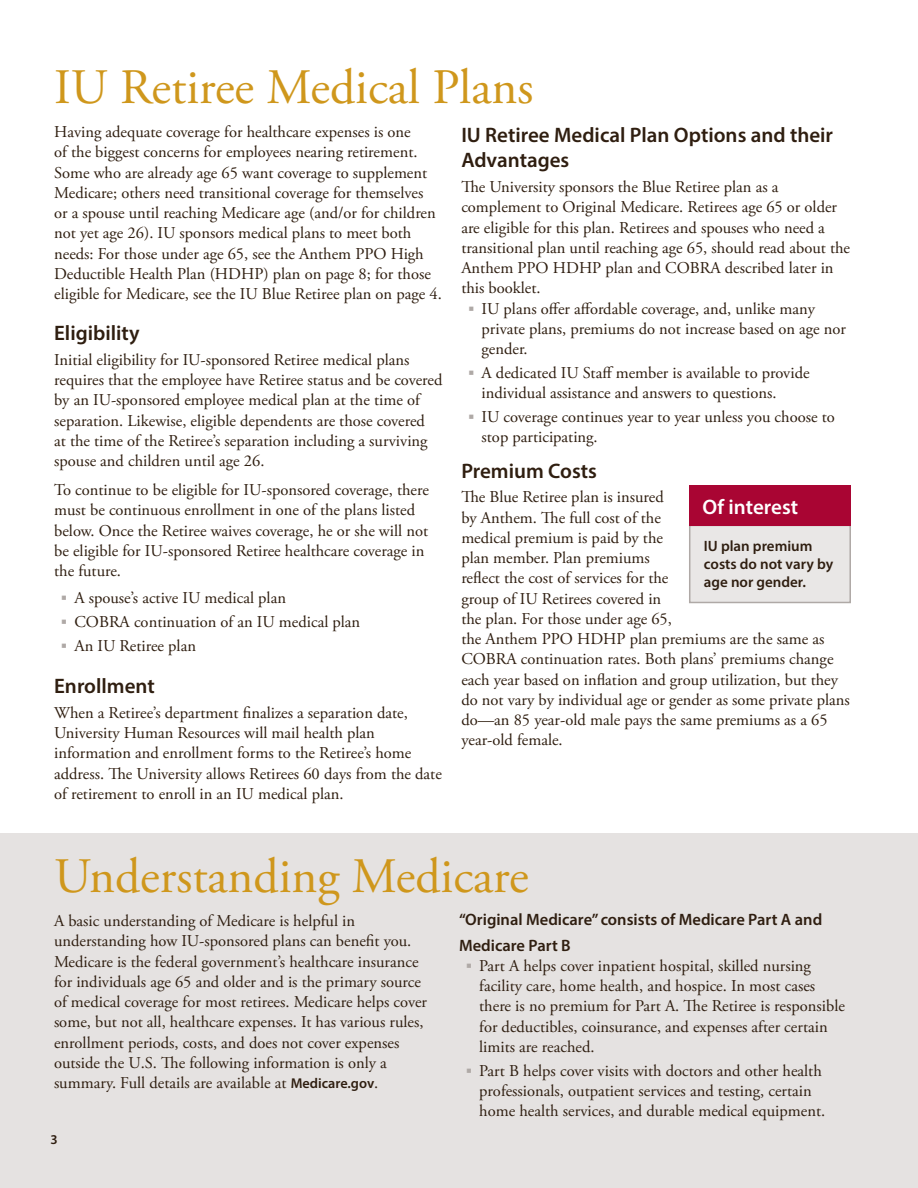
<style>
.page{position:relative;width:918px;height:1188px;background:#fff}
.page>*{position:absolute;margin:0;border:0;box-sizing:border-box;transform-origin:0 0}
.sections{font:49.5px "Adobe Garamond Pro";color:#cf971c}
.sub{font:600 21px/25.2px "Myriad Pro";color:#2f1e10}
.sub-2{font:600 21px "Myriad Pro";color:#fff}
.t1{font:16.5px/20.2px "Adobe Garamond Pro";color:#2f1e10}
.sub-3{font:600 16.5px/25.2px "Myriad Pro";color:#2f1e10}
.t2{font:600 15px/18px "Myriad Pro";color:#2f1e10}
.t3{font:600 13.5px "Myriad Pro";color:#2f1e10}
.s1{color:#afa9a6}
.s2{font-family:"Myriad Pro";font-weight:600;font-size:14.25px}
</style>
<div class="page">
<div style="left:0;top:834px;width:918px;height:354px;background:#e5e2e1"></div>
<div style="left:690px;top:525px;width:160px;height:77px;background:#e9e7e6"></div>
<div style="left:689px;top:525px;width:162px;height:78px;border:2px solid #afa9a6"></div>
<div style="left:689px;top:486px;width:162px;height:40px;background:#a90533"></div>
<h1 class="sections" style="left:54px;top:58px;width:481px">IU Retiree Medical Plans</h1>
<p class="t1" style="left:54px;top:122px;width:389px">Having adequate coverage for healthcare expenses is one<br>of the biggest concerns for employees nearing retirement.<br>Some who are already age 65 want coverage to supplement Medicare; others need transitional coverage for themselves<br>or a spouse until reaching Medicare age (and/or for children not yet age 26). IU sponsors medical plans to meet both needs: For those under age 65, see the Anthem PPO High Deductible Health Plan (HDHP) plan on page 8; for those eligible for Medicare, see the IU Blue Retiree plan on page 4.</p>
<h2 class="sub" style="left:54px;top:320px;width:87px">Eligibility</h2>
<p class="t1" style="left:54px;top:350px;width:390px">Initial eligibility for IU-sponsored Retiree medical plans requires that the employee have Retiree status and be covered by an IU-sponsored employee medical plan at the time of separation. Likewise, eligible dependents are those covered<br>at the time of the Retiree’s separation including a surviving spouse and children until age 26.</p>
<p class="t1" style="left:54px;top:480px;width:376px">To continue to be eligible for IU-sponsored coverage, there must be continuous enrollment in one of the plans listed below. Once the Retiree waives coverage, he or she will not be eligible for IU-sponsored Retiree healthcare coverage in the future.</p>
<p class="t1" style="left:61px;top:588px;width:227px"><span class="s1">▪</span> A spouse’s active IU medical plan</p>
<p class="t1" style="left:61px;top:612px;width:301px"><span class="s1">▪</span> COBRA continuation of an IU medical plan</p>
<p class="t1" style="left:61px;top:636px;width:137px"><span class="s1">▪</span> An IU Retiree plan</p>
<h2 class="sub" style="left:54px;top:673px;width:102px">Enrollment</h2>
<p class="t1" style="left:54px;top:703px;width:389px">When a Retiree’s department finalizes a separation date, University Human Resources will mail health plan information and enrollment forms to the Retiree’s home address. The University allows Retirees 60 days from the date of retirement to enroll in an IU medical plan.</p>
<h2 class="sub" style="left:461px;top:122px;width:373px">IU Retiree Medical Plan Options and their<br>Advantages</h2>
<p class="t1" style="left:461px;top:177px;width:390px">The University sponsors the Blue Retiree plan as a complement to Original Medicare. Retirees age 65 or older are eligible for this plan. Retirees and spouses who need a transitional plan until reaching age 65, should read about the Anthem PPO HDHP plan and COBRA described later in this booklet.</p>
<p class="t1" style="left:482px;top:299px;width:366px;text-indent:-14px"><span class="s1">▪</span> IU plans offer affordable coverage, and, unlike many private plans, premiums do not increase based on age nor gender.</p>
<p class="t1" style="left:482px;top:363px;width:330px;text-indent:-14px"><span class="s1">▪</span> A dedicated IU Staff member is available to provide individual assistance and answers to questions.</p>
<p class="t1" style="left:482px;top:407px;width:355px;text-indent:-14px"><span class="s1">▪</span> IU coverage continues year to year unless you choose to stop participating.</p>
<h2 class="sub" style="left:461px;top:457px;width:137px">Premium Costs</h2>
<p class="t1" style="left:461px;top:488px;width:390px">The Blue Retiree plan is insured<br>by Anthem. The full cost of the<br>medical premium is paid by the<br>plan member. Plan premiums<br>reflect the cost of services for the<br>group of IU Retirees covered in<br>the plan. For those under age 65,<br>the Anthem PPO HDHP plan premiums are the same as COBRA continuation rates. Both plans’ premiums change each year based on inflation and group utilization, but they do not vary by individual age or gender as some private plans do—an 85 year-old male pays the same premiums as a 65 year-old female.</p>
<h2 class="sub-2" style="left:702px;top:493px;width:97px">Of interest</h2>
<p class="t2" style="left:704px;top:537px;width:131px">IU plan premium costs do not vary by age nor gender.</p>
<h1 class="sections" style="left:54px;top:847px;width:476px">Understanding Medicare</h1>
<p class="t1" style="left:54px;top:911px;width:375px">A basic understanding of Medicare is helpful in understanding how IU-sponsored plans can benefit you.<br>Medicare is the federal government’s healthcare insurance for individuals age 65 and older and is the primary source of medical coverage for most retirees. Medicare helps cover some, but not all, healthcare expenses. It has various rules, enrollment periods, costs, and does not cover expenses outside the U.S. The following information is only a summary. Full details are available at <span class="s2">Medicare.gov</span>.</p>
<h2 class="sub-3" style="left:459px;top:907px;width:365px">“Original Medicare” consists of Medicare Part A and<br>Medicare Part B</h2>
<p class="t1" style="left:479px;top:956px;width:367px;text-indent:-14px"><span class="s1">▪</span> Part A helps cover inpatient hospital, skilled nursing facility care, home health, and hospice. In most cases there is no premium for Part A. The Retiree is responsible for deductibles, coinsurance, and expenses after certain limits are reached.</p>
<p class="t1" style="left:479px;top:1061px;width:347px;text-indent:-14px"><span class="s1">▪</span> Part B helps cover visits with doctors and other health professionals, outpatient services and testing, certain home health services, and durable medical equipment.</p>
<p class="t3" style="left:51px;top:1131px;width:9px">3</p>
</div>
